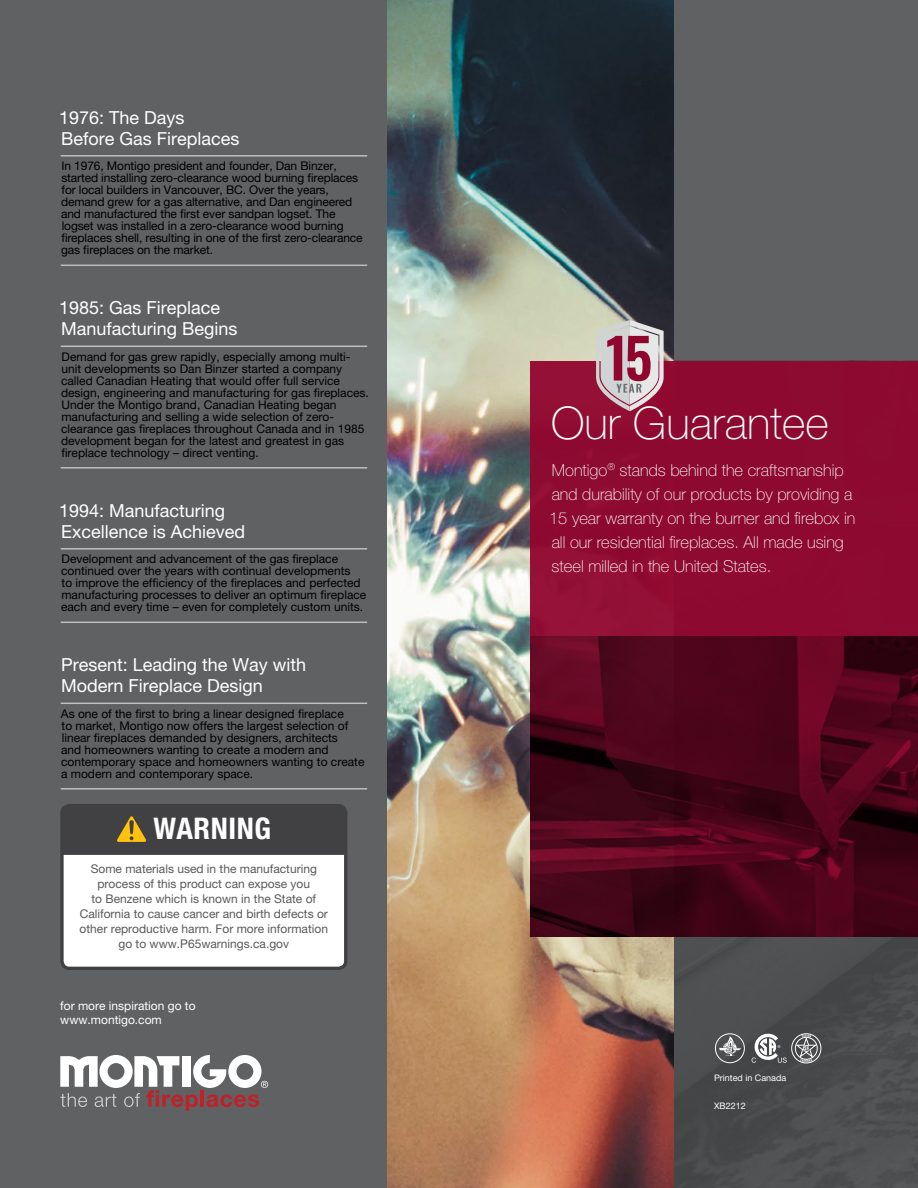
<style>
.page{position:relative;width:918px;height:1188px;background:#606163}
.page>*{position:absolute;margin:0;border:0;box-sizing:border-box;transform-origin:0 0}
.t1{font:100 45px "Helvetica Neue LT Pro";color:#fff}
.t2{font:700 condensed 29.85px "Helvetica Neue LT Pro";letter-spacing:.02em;color:#fff}
.t3{font:18px/21px "Helvetica Neue LT Pro";color:#fff}
.t4{font:100 16.5px/24px "Helvetica Neue LT Pro";color:#fff}
.t5{font:12px/12px "Helvetica Neue LT Pro";color:#000}
.t6{font:12px/15px "Helvetica Neue LT Pro";color:#58595b;text-align:center}
.t7{font:12px/13.5px "Helvetica Neue LT Pro";color:#fff}
.t8{font:9px "Helvetica Neue LT Pro";color:#fff}
</style>
<div class="page">
<img style="left:674px;top:937px;width:244px;height:251px">
<img style="left:387px;top:0;width:287px;height:1188px">
<hr style="left:61px;top:155px;width:306px;height:2px;background:#bcbec0">
<hr style="left:61px;top:265px;width:306px;height:1px;background:#bcbec0">
<hr style="left:61px;top:346px;width:306px;height:1px;background:#bcbec0">
<hr style="left:61px;top:467px;width:306px;height:2px;background:#bcbec0">
<hr style="left:61px;top:548px;width:306px;height:2px;background:#bcbec0">
<hr style="left:61px;top:622px;width:306px;height:1px;background:#bcbec0">
<hr style="left:61px;top:703px;width:306px;height:1px;background:#bcbec0">
<hr style="left:61px;top:788px;width:306px;height:2px;background:#bcbec0">
<div style="left:531px;top:361px;width:387px;height:576px;background:#91062f"></div>
<svg style="left:596px;top:320px;width:68px;height:91px"></svg>
<img style="left:531px;top:637px;width:387px;height:300px">
<svg style="left:60px;top:1055px;width:208px;height:56px"></svg>
<div style="left:715px;top:1034px;width:30px;height:29px;border:1px solid #fff;border-radius:50%"></div>
<svg style="left:719px;top:1036px;width:22px;height:20px"></svg>
<svg style="left:752px;top:1034px;width:35px;height:29px"></svg>
<div style="left:792px;top:1034px;width:29px;height:29px;border:1px solid #fff;border-radius:50%"></div>
<div style="left:795px;top:1037px;width:22px;height:22px;border:1px solid #fff;border-radius:50%"></div>
<svg style="left:796px;top:1035px;width:21px;height:27px"></svg>
<div style="left:62px;top:806px;width:284px;height:162px;background:#fff;border-radius:7px"></div>
<div style="left:60px;top:804px;width:287px;height:166px;border:3px solid #414042;border-radius:7px"></div>
<svg style="left:60px;top:804px;width:288px;height:53px;background:#4c4a48"></svg>
<h3 class="t3" style="left:59px;top:106px;width:182px">1976: The Days<br>Before Gas Fireplaces</h3>
<p class="t5" style="left:61px;top:160px;width:303px">In 1976, Montigo president and founder, Dan Binzer, started installing zero-clearance wood burning fireplaces for local builders in Vancouver, BC. Over the years, demand grew for a gas alternative, and Dan engineered and manufactured the first ever sandpan logset. The logset was installed in a zero-clearance wood burning fireplaces shell, resulting in one of the first zero-clearance gas fireplaces on the market.</p>
<h3 class="t3" style="left:59px;top:297px;width:180px">1985: Gas Fireplace<br>Manufacturing Begins</h3>
<p class="t5" style="left:61px;top:350px;width:309px">Demand for gas grew rapidly, especially among multi&shy;unit developments so Dan Binzer started a company called Canadian Heating that would offer full service design, engineering and manufacturing for gas fireplaces.<br>Under the Montigo brand, Canadian Heating began manufacturing and selling a wide selection of zero&shy;clearance gas fireplaces throughout Canada and in 1985 development began for the latest and greatest in gas fireplace technology – direct venting.</p>
<h3 class="t3" style="left:59px;top:499px;width:188px">1994: Manufacturing<br>Excellence is Achieved</h3>
<p class="t5" style="left:61px;top:553px;width:307px">Development and advancement of the gas fireplace continued over the years with continual developments<br>to improve the efficiency of the fireplaces and perfected manufacturing processes to deliver an optimum fireplace each and every time – even for completely custom units.</p>
<h3 class="t3" style="left:61px;top:654px;width:247px">Present: Leading the Way with<br>Modern Fireplace Design</h3>
<p class="t5" style="left:61px;top:707px;width:305px">As one of the first to bring a linear designed fireplace<br>to market, Montigo now offers the largest selection of linear fireplaces demanded by designers, architects<br>and homeowners wanting to create a modern and contemporary space and homeowners wanting to create a modern and contemporary space.</p>
<h2 class="t2" style="left:154px;top:810px;width:119px">WARNING</h2>
<p class="t6" style="left:80px;top:861px;width:250px">Some materials used in the manufacturing process of this product can expose you<br>to Benzene which is known in the State of California to cause cancer and birth defects or other reproductive harm. For more information go to www.P65warnings.ca.gov</p>
<p class="t7" style="left:60px;top:999px;width:137px">for more inspiration go to www.montigo.com</p>
<h1 class="t1" style="left:551px;top:398px;width:279px">Our Guarantee</h1>
<h3 class="t4" style="left:549px;top:458px;width:308px">Montigo<sup>®</sup> stands behind the craftsmanship and durability of our products by providing a 15 year warranty on the burner and firebox in all our residential fireplaces. All made using steel milled in the United States.</h3>
<p class="t8" style="left:714px;top:1073px;width:74px">Printed in Canada</p>
<p class="t8" style="left:714px;top:1101px;width:33px">XB2212</p>
</div>
